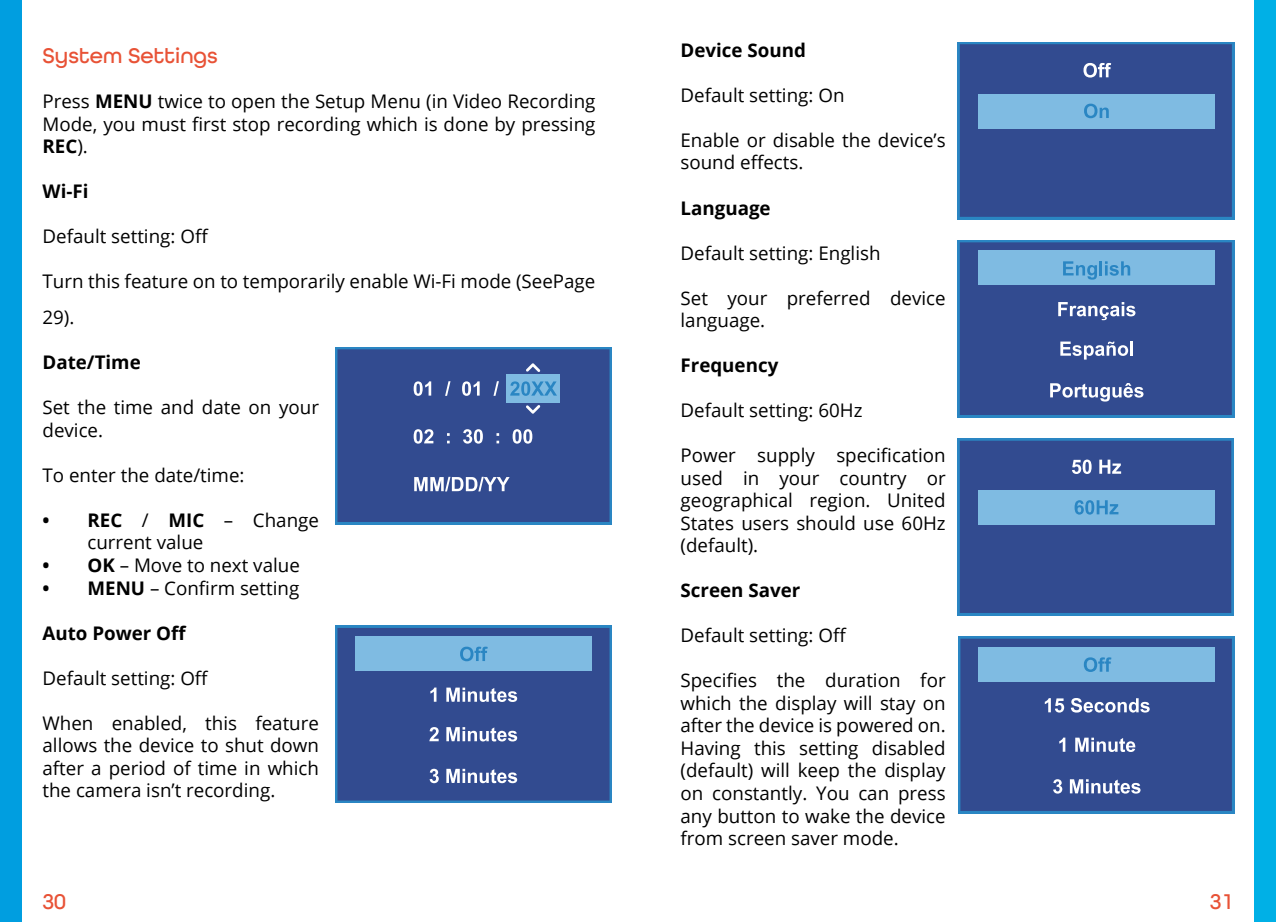
<style>
.page{position:relative;width:1276px;height:922px;background:#fff}
.page>*{position:absolute;margin:0;border:0;box-sizing:border-box;transform-origin:0 0}
.t1{font:500 22.5px "All Round Gothic W03";color:#e85236}
.t2{font:18.75px/22.5px "Open Sans";color:#000;text-align:justify}
.t3{font:700 18.75px "Open Sans";color:#000}
.s1{font-weight:700}
</style>
<div class="page">
<div style="left:0;top:0;width:21px;height:921px;background:#009ee0"></div>
<div style="left:1254px;top:0;width:22px;height:921px;background:#00b0e6"></div>
<div style="left:335px;top:347px;width:277px;height:177px;background:#324b90"></div>
<div style="left:506px;top:374px;width:54px;height:28px;background:#7fbbe2"></div>
<svg style="left:414px;top:429px;width:19px;height:14px"></svg>
<svg style="left:447px;top:433px;width:3px;height:10px"></svg>
<svg style="left:463px;top:429px;width:20px;height:14px"></svg>
<svg style="left:496px;top:433px;width:3px;height:10px"></svg>
<svg style="left:512px;top:429px;width:20px;height:14px"></svg>
<svg style="left:414px;top:381px;width:17px;height:15px"></svg>
<svg style="left:445px;top:381px;width:5px;height:15px"></svg>
<svg style="left:462px;top:381px;width:17px;height:15px"></svg>
<svg style="left:493px;top:381px;width:6px;height:15px"></svg>
<svg style="left:510px;top:381px;width:47px;height:15px"></svg>
<svg style="left:414px;top:476px;width:95px;height:15px"></svg>
<svg style="left:526px;top:363px;width:14px;height:9px"></svg>
<svg style="left:526px;top:405px;width:14px;height:8px"></svg>
<div style="left:335px;top:625px;width:277px;height:177px;background:#324b90"></div>
<div style="left:355px;top:636px;width:237px;height:35px;background:#7fbbe2"></div>
<svg style="left:430px;top:687px;width:6px;height:14px"></svg>
<svg style="left:446px;top:687px;width:71px;height:14px"></svg>
<svg style="left:460px;top:646px;width:28px;height:15px"></svg>
<svg style="left:429px;top:726px;width:10px;height:15px"></svg>
<svg style="left:446px;top:727px;width:71px;height:14px"></svg>
<svg style="left:429px;top:768px;width:10px;height:15px"></svg>
<svg style="left:446px;top:768px;width:71px;height:15px"></svg>
<div style="left:957px;top:438px;width:276px;height:177px;background:#324b90"></div>
<div style="left:978px;top:490px;width:236px;height:35px;background:#7fbbe2"></div>
<svg style="left:1074px;top:500px;width:44px;height:14px"></svg>
<svg style="left:1072px;top:459px;width:19px;height:15px"></svg>
<svg style="left:1099px;top:459px;width:22px;height:14px"></svg>
<div style="left:957px;top:240px;width:277px;height:177px;background:#324b90"></div>
<div style="left:978px;top:250px;width:237px;height:35px;background:#7fbbe2"></div>
<svg style="left:1058px;top:302px;width:77px;height:18px"></svg>
<svg style="left:1063px;top:261px;width:34px;height:18px"></svg>
<hr style="left:1099px;top:261px;width:3px;height:14px;background:#2a86c3">
<svg style="left:1105px;top:261px;width:25px;height:14px"></svg>
<svg style="left:1060px;top:341px;width:68px;height:18px"></svg>
<hr style="left:1130px;top:341px;width:3px;height:14px;background:#fff">
<svg style="left:1050px;top:383px;width:93px;height:18px"></svg>
<div style="left:957px;top:42px;width:277px;height:177px;background:#324b90"></div>
<div style="left:978px;top:94px;width:237px;height:35px;background:#7fbbe2"></div>
<svg style="left:1084px;top:104px;width:24px;height:14px"></svg>
<svg style="left:1083px;top:63px;width:28px;height:14px"></svg>
<div style="left:958px;top:636px;width:276px;height:176px;background:#324b90"></div>
<div style="left:978px;top:646px;width:237px;height:35px;background:#7fbbe2"></div>
<svg style="left:1044px;top:698px;width:20px;height:14px"></svg>
<svg style="left:1070px;top:697px;width:79px;height:15px"></svg>
<svg style="left:1083px;top:657px;width:28px;height:14px"></svg>
<svg style="left:1059px;top:737px;width:6px;height:14px"></svg>
<svg style="left:1075px;top:737px;width:60px;height:14px"></svg>
<svg style="left:1053px;top:779px;width:9px;height:14px"></svg>
<svg style="left:1070px;top:779px;width:70px;height:14px"></svg>
<p class="t1" style="left:43px;top:43px;width:177px">System Settings</p>
<p class="t2" style="left:43px;top:90px;width:554px">Press <span class="s1">MENU</span> twice to open the Setup Menu (in Video Recording Mode, you must first stop recording which is done by pressing <span class="s1">REC</span>).</p>
<p class="t3" style="left:43px;top:178px;width:47px">Wi-Fi</p>
<p class="t2" style="left:43px;top:225px;width:167px">Default setting: Off</p>
<p class="t2" style="left:43px;top:270px;width:554px">Turn this feature on to temporarily enable Wi-Fi mode (SeePage</p>
<p class="t2" style="left:42px;top:305px;width:33px">29).</p>
<p class="t3" style="left:42px;top:349px;width:100px">Date/Time</p>
<p class="t2" style="left:42px;top:395px;width:278px">Set the time and date on your device.</p>
<p class="t2" style="left:42px;top:463px;width:204px">To enter the date/time:</p>
<p class="t2" style="left:88px;top:508px;width:233px;text-indent:-45px"><span class="s1">• REC</span> / <span class="s1">MIC</span> – Change current value</p>
<p class="t2" style="left:42px;top:553px;width:259px"><span class="s1">• OK</span> – Move to next value</p>
<p class="t2" style="left:42px;top:575px;width:258px"><span class="s1">• MENU</span> – Confirm setting</p>
<p class="t3" style="left:42px;top:619px;width:146px">Auto Power Off</p>
<p class="t2" style="left:42px;top:665px;width:167px">Default setting: Off</p>
<p class="t2" style="left:42px;top:710px;width:278px">When enabled, this feature allows the device to shut down after a period of time in which the camera isn’t recording.</p>
<p class="t3" style="left:680px;top:37px;width:127px">Device Sound</p>
<p class="t2" style="left:680px;top:83px;width:165px">Default setting: On</p>
<p class="t2" style="left:680px;top:128px;width:267px">Enable or disable the device’s sound effects.</p>
<p class="t3" style="left:680px;top:194px;width:92px">Language</p>
<p class="t2" style="left:680px;top:241px;width:201px">Default setting: English</p>
<p class="t2" style="left:680px;top:286px;width:267px">Set your preferred device language.</p>
<p class="t3" style="left:680px;top:352px;width:99px">Frequency</p>
<p class="t2" style="left:680px;top:398px;width:183px">Default setting: 60Hz</p>
<p class="t2" style="left:680px;top:443px;width:267px">Power supply specification used in your country or geographical region. United States users should use 60Hz (default).</p>
<p class="t3" style="left:680px;top:577px;width:121px">Screen Saver</p>
<p class="t2" style="left:680px;top:623px;width:167px">Default setting: Off</p>
<p class="t2" style="left:680px;top:668px;width:267px">Specifies the duration for which the display will stay on after the device is powered on.<br>Having this setting disabled (default) will keep the display on constantly. You can press any button to wake the device from screen saver mode.</p>
<p class="t1" style="left:43px;top:888px;width:25px">30</p>
<p class="t1" style="left:1210px;top:888px;width:25px">31</p>
</div>
